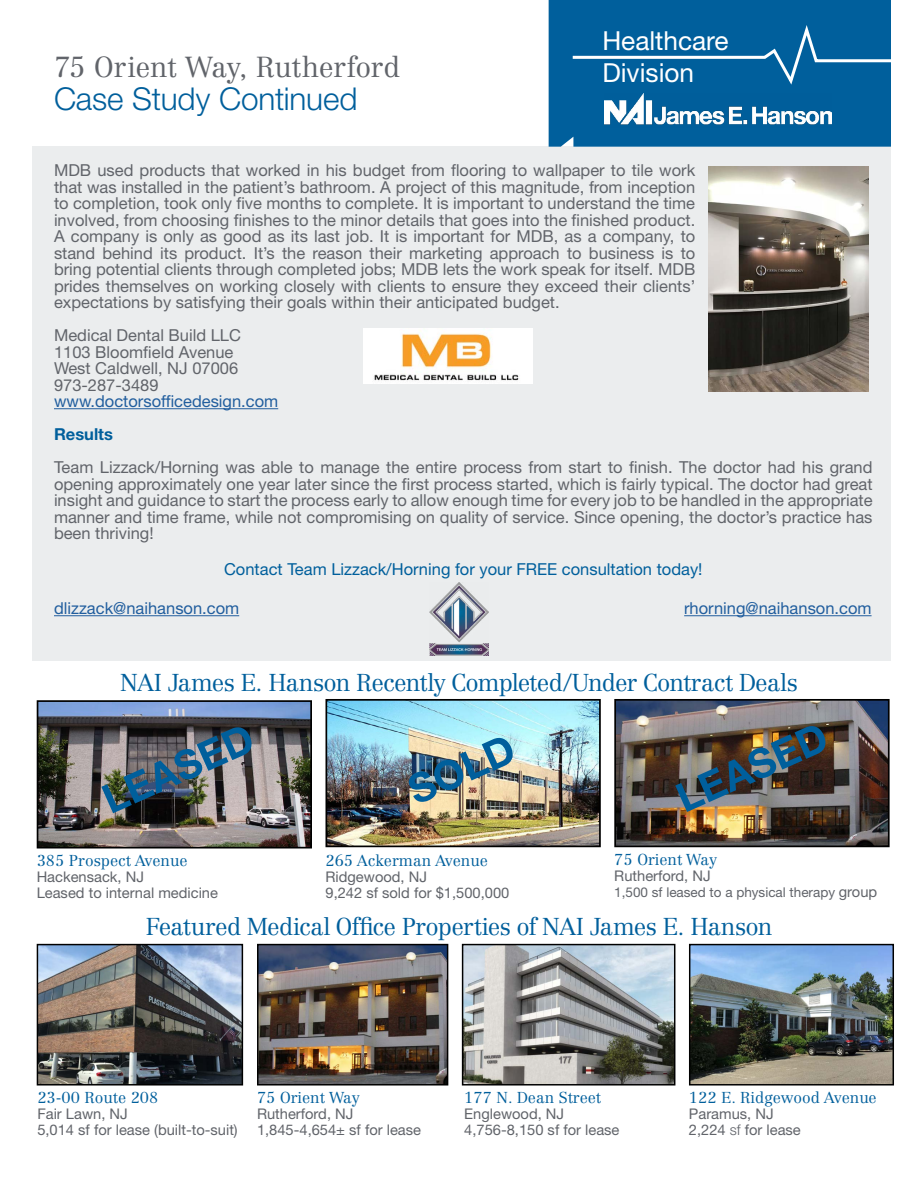
<style>
.page{position:relative;width:918px;height:1188px;background:#fff}
.page>*{position:absolute;margin:0;border:0;box-sizing:border-box;transform-origin:0 0}
.t1{font:700 40.5px "Helvetica Neue LT Std";color:#005f9c}
.t2{font:300 31.5px "Helvetica Neue LT Std";letter-spacing:-.005em;color:#005f9c}
.t3{font:300 28.5px "Centennial LT Std";letter-spacing:-.015em;color:#61646a}
.t4{font:26.25px/32.2px "Helvetica Neue LT Std";color:#fff}
.t5{font:300 24px "Centennial LT Std";letter-spacing:-.03em;color:#005f9c}
.t6{font:16.5px/16.5px "Helvetica Neue LT Std";color:#61646a;text-align:justify}
.t7{font:16.5px "Helvetica Neue LT Std";color:#215e9e}
.t8{font:16.5px "Helvetica Neue LT Std";color:#005f9c}
.t9{font:700 16.5px "Helvetica Neue LT Std";color:#005f9c}
.t10{font:300 15.6px "Centennial LT Std";color:#005f9c}
.t11{font:14.7px/16.2px "Helvetica Neue LT Std";color:#61646a}
.t12{font:13.5px "Helvetica Neue LT Std";color:#61646a}
.s1{font-size:14.7px}
.s2{font-weight:300}
</style>
<div class="page">
<div style="left:32px;top:147px;width:859px;height:514px;background:#ebedee"></div>
<div style="left:549px;top:0;width:342px;height:147px;background:#005f9c"></div>
<svg style="left:570px;top:20px;width:321px;height:68px;background:#0e67a1"></svg>
<img style="left:604px;top:93px;width:228px;height:34px">
<img style="left:259px;top:946px;width:187px;height:138px">
<div style="left:257px;top:944px;width:191px;height:142px;border:1px solid #000"></div>
<img style="left:39px;top:946px;width:202px;height:138px">
<div style="left:37px;top:944px;width:206px;height:142px;border:1px solid #000"></div>
<img style="left:464px;top:946px;width:209px;height:138px">
<div style="left:462px;top:944px;width:213px;height:142px;border:1px solid #000"></div>
<img style="left:691px;top:946px;width:201px;height:138px">
<div style="left:689px;top:944px;width:205px;height:142px;border:1px solid #000"></div>
<img style="left:617px;top:702px;width:270px;height:142px">
<div style="left:614px;top:699px;width:276px;height:148px;border:2px solid #000"></div>
<img style="left:329px;top:702px;width:269px;height:142px">
<div style="left:326px;top:699px;width:275px;height:148px;border:2px solid #000"></div>
<hr style="left:54px;top:408px;width:224px;height:1px;background:#215e9e">
<hr style="left:54px;top:615px;width:185px;height:1px;background:#215e9e">
<hr style="left:684px;top:615px;width:188px;height:1px;background:#215e9e">
<img style="left:40px;top:703px;width:269px;height:143px">
<div style="left:37px;top:700px;width:275px;height:149px;border:2px solid #000"></div>
<img style="left:709px;top:166px;width:159px;height:225px">
<img style="left:364px;top:328px;width:169px;height:56px">
<img style="left:429px;top:583px;width:60px;height:73px">
<h3 class="t3" style="left:54px;top:51px;width:348px">75 Orient Way, Rutherford</h3>
<h2 class="t2" style="left:54px;top:80px;width:305px">Case Study Continued</h2>
<h3 class="t4" style="left:602px;top:24px;width:128px">Healthcare<br>Division</h3>
<p class="t6" style="left:54px;top:162px;width:643px">MDB used products that worked in his budget from flooring to wallpaper to tile work that was installed in the patient’s bathroom. A project of this magnitude, from inception to completion, took only five months to complete. It is important to understand the time involved, from choosing finishes to the minor details that goes into the finished product.<br>A company is only as good as its last job. It is important for MDB, as a company, to stand behind its product. It’s the reason their marketing approach to business is to bring potential clients through completed jobs; MDB lets the work speak for itself. MDB prides themselves on working closely with clients to ensure they exceed their clients’ expectations by satisfying their goals within their anticipated budget.</p>
<p class="t6" style="left:54px;top:327px;width:189px;text-align:left">Medical Dental Build LLC<br>1103 Bloomfield Avenue<br>West Caldwell, NJ 07006<br>973-287-3489</p>
<p class="t7" style="left:54px;top:391px;width:226px">www.doctorsofficedesign.com</p>
<p class="t9" style="left:54px;top:424px;width:60px">Results</p>
<p class="t6" style="left:54px;top:459px;width:820px">Team Lizzack/Horning was able to manage the entire process from start to finish. The doctor had his grand opening approximately one year later since the first process started, which is fairly typical. The doctor had great insight and guidance to start the process early to allow enough time for every job to be handled in the appropriate manner and time frame, while not compromising on quality of service. Since opening, the doctor’s practice has been thriving!</p>
<p class="t8" style="left:224px;top:559px;width:480px">Contact Team Lizzack/Horning for your FREE consultation today!</p>
<p class="t7" style="left:54px;top:598px;width:187px">dlizzack@naihanson.com</p>
<p class="t7" style="left:684px;top:598px;width:189px">rhorning@naihanson.com</p>
<h3 class="t5" style="left:120px;top:668px;width:679px">NAI James E. Hanson Recently Completed/Under Contract Deals</h3>
<h1 class="t1" style="left:95px;top:778px;width:162px;rotate:-24deg">LEASED</h1>
<p class="t10" style="left:37px;top:851px;width:152px">385 Prospect Avenue</p>
<p class="t11" style="left:37px;top:869px;width:183px">Hackensack, NJ<br>Leased to internal medicine</p>
<h1 class="t1" style="left:400px;top:769px;width:113px;rotate:-24deg">SOLD</h1>
<p class="t10" style="left:326px;top:851px;width:164px">265 Ackerman Avenue</p>
<p class="t11" style="left:326px;top:869px;width:185px">Ridgewood, NJ<br>9,242 sf sold for $1,500,000</p>
<h1 class="t1" style="left:668px;top:777px;width:162px;rotate:-24deg">LEASED</h1>
<p class="t10" style="left:614px;top:850px;width:104px">75 Orient Way</p>
<p class="t11" style="left:614px;top:868px;width:98px">Rutherford, NJ</p>
<p class="t12" style="left:614px;top:884px;width:264px">1,500 sf leased to a physical therapy <span class="s1">group</span></p>
<h3 class="t5" style="left:145px;top:913px;width:629px">Featured Medical Office Properties of NAI James E. Hanson</h3>
<p class="t10" style="left:37px;top:1088px;width:123px">23-00 Route 208</p>
<p class="t11" style="left:37px;top:1106px;width:202px">Fair Lawn, NJ<br>5,014 sf for lease (built-to-suit)</p>
<p class="t10" style="left:257px;top:1088px;width:104px">75 Orient Way</p>
<p class="t11" style="left:257px;top:1106px;width:166px">Rutherford, NJ<br>1,845-4,654± sf for lease</p>
<p class="t10" style="left:464px;top:1088px;width:138px">177 N. Dean Street</p>
<p class="t11" style="left:464px;top:1106px;width:157px">Englewood, NJ<br>4,756-8,150 sf for lease</p>
<p class="t10" style="left:689px;top:1088px;width:189px">122 E. Ridgewood Avenue</p>
<p class="t11" style="left:689px;top:1106px;width:113px">Paramus, NJ<br>2,224 <span class="s2">sf</span> for lease</p>
</div>
